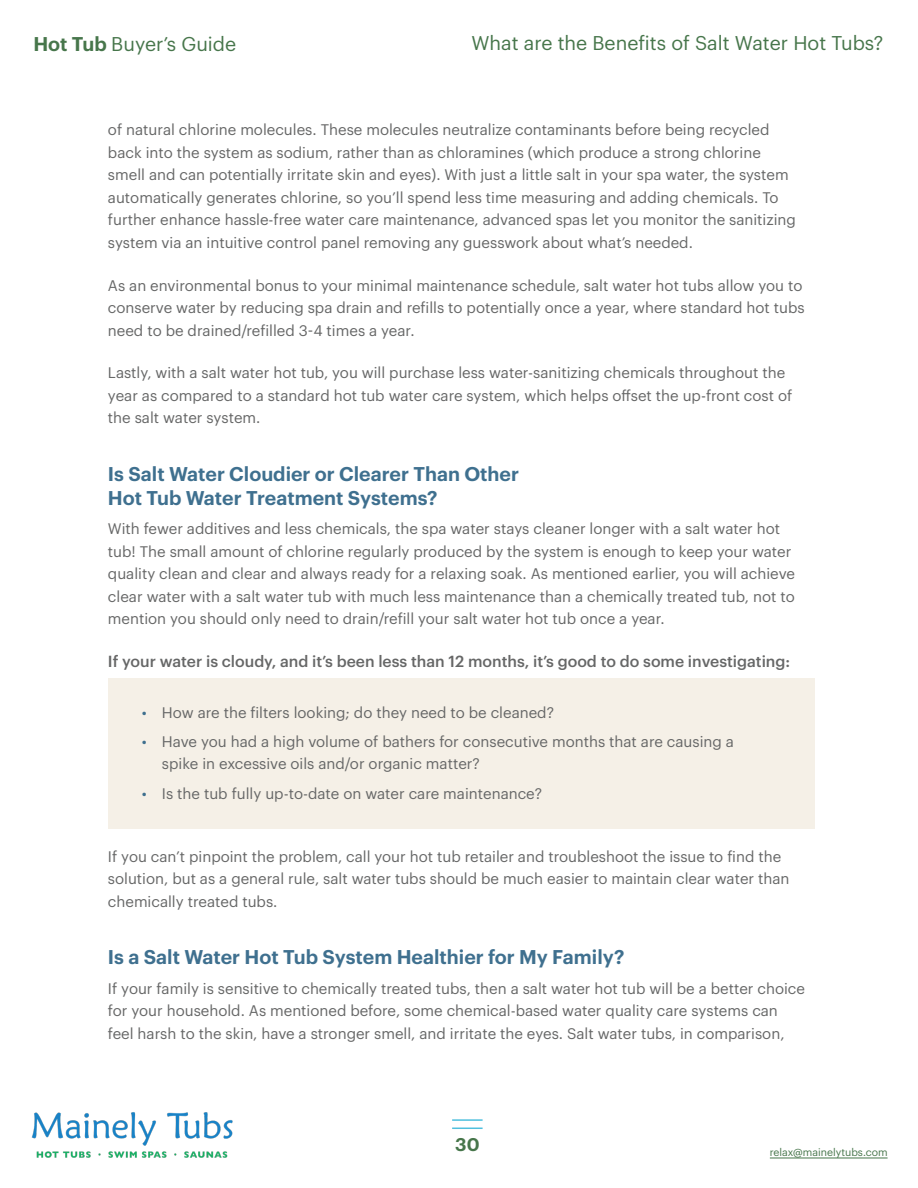
<style>
.page{position:relative;width:918px;height:1188px;background:#fff}
.page>*{position:absolute;margin:0;border:0;box-sizing:border-box;transform-origin:0 0}
.t1{font:600 19.5px/24px "Graphik";color:#3f708f}
.t2{font:19.5px "Graphik";color:#47764b}
.t3{font:600 18px "Graphik";color:#47764b}
.t4{font:500 15.75px "Graphik";color:#666767}
.t5{font:15px/22.5px "Graphik";color:#666767}
.t6{font:10.5px "Graphik";color:#47764b}
.s1{font-weight:600}
.s2{color:#3e6f8e}
</style>
<div class="page">
<hr style="left:452px;top:1119px;width:31px;height:2px;background:#4fc0de">
<hr style="left:452px;top:1128px;width:31px;height:1px;background:#4fc0de">
<hr style="left:770px;top:1158px;width:118px;height:1px;background:#47764b">
<img style="left:31px;top:1112px;width:202px;height:46px">
<div style="left:108px;top:678px;width:706px;height:69px;background:#f5f0e7"></div>
<div style="left:108px;top:708px;width:706px;height:91px;background:#f5f0e7"></div>
<div style="left:108px;top:759px;width:706px;height:69px;background:#f5f0e7"></div>
<h1 class="t2" style="left:33px;top:29px;width:204px"><span class="s1">Hot Tub</span> Buyer’s Guide</h1>
<h1 class="t2" style="left:472px;top:29px;width:413px">What are the Benefits of Salt Water Hot Tubs?</h1>
<p class="t5" style="left:108px;top:117px;width:689px">of natural chlorine molecules. These molecules neutralize contaminants before being recycled back into the system as sodium, rather than as chloramines (which produce a strong chlorine smell and can potentially irritate skin and eyes). With just a little salt in your spa water, the system automatically generates chlorine, so you’ll spend less time measuring and adding chemicals. To further enhance hassle-free water care maintenance, advanced spas let you monitor the sanitizing system via an intuitive control panel removing any guesswork about what’s needed.</p>
<p class="t5" style="left:108px;top:273px;width:698px">As an environmental bonus to your minimal maintenance schedule, salt water hot tubs allow you to conserve water by reducing spa drain and refills to potentially once a year, where standard hot tubs need to be drained/refilled 3-4 times a year.</p>
<p class="t5" style="left:108px;top:360px;width:686px">Lastly, with a salt water hot tub, you will purchase less water-sanitizing chemicals throughout the year as compared to a standard hot tub water care system, which helps offset the up-front cost of the salt water system.</p>
<h1 class="t1" style="left:108px;top:460px;width:413px">Is Salt Water Cloudier or Clearer Than Other<br>Hot Tub Water Treatment Systems?</h1>
<p class="t5" style="left:108px;top:516px;width:689px">With fewer additives and less chemicals, the spa water stays cleaner longer with a salt water hot tub! The small amount of chlorine regularly produced by the system is enough to keep your water quality clean and clear and always ready for a relaxing soak. As mentioned earlier, you will achieve clear water with a salt water tub with much less maintenance than a chemically treated tub, not to mention you should only need to drain/refill your salt water hot tub once a year.</p>
<p class="t4" style="left:108px;top:649px;width:684px">If your water is cloudy, and it’s been less than 12 months, it’s good to do some investigating:</p>
<p class="t5" style="left:142px;top:700px;width:414px"><span class="s2">•</span> How are the filters looking; do they need to be cleaned?</p>
<p class="t5" style="left:162px;top:729px;width:574px;text-indent:-20px"><span class="s2">•</span> Have you had a high volume of bathers for consecutive months that are causing a spike in excessive oils and/or organic matter?</p>
<p class="t5" style="left:142px;top:781px;width:402px"><span class="s2">•</span> Is the tub fully up-to-date on water care maintenance?</p>
<p class="t5" style="left:108px;top:844px;width:683px">If you can’t pinpoint the problem, call your hot tub retailer and troubleshoot the issue to find the solution, but as a general rule, salt water tubs should be much easier to maintain clear water than chemically treated tubs.</p>
<h1 class="t1" style="left:108px;top:944px;width:518px">Is a Salt Water Hot Tub System Healthier for My Family?</h1>
<p class="t5" style="left:108px;top:976px;width:699px">If your family is sensitive to chemically treated tubs, then a salt water hot tub will be a better choice for your household. As mentioned before, some chemical-based water quality care systems can feel harsh to the skin, have a stronger smell, and irritate the eyes. Salt water tubs, in comparison,</p>
<p class="t3" style="left:455px;top:1130px;width:26px">30</p>
<p class="t6" style="left:770px;top:1144px;width:119px">relax@mainelytubs.com</p>
</div>
